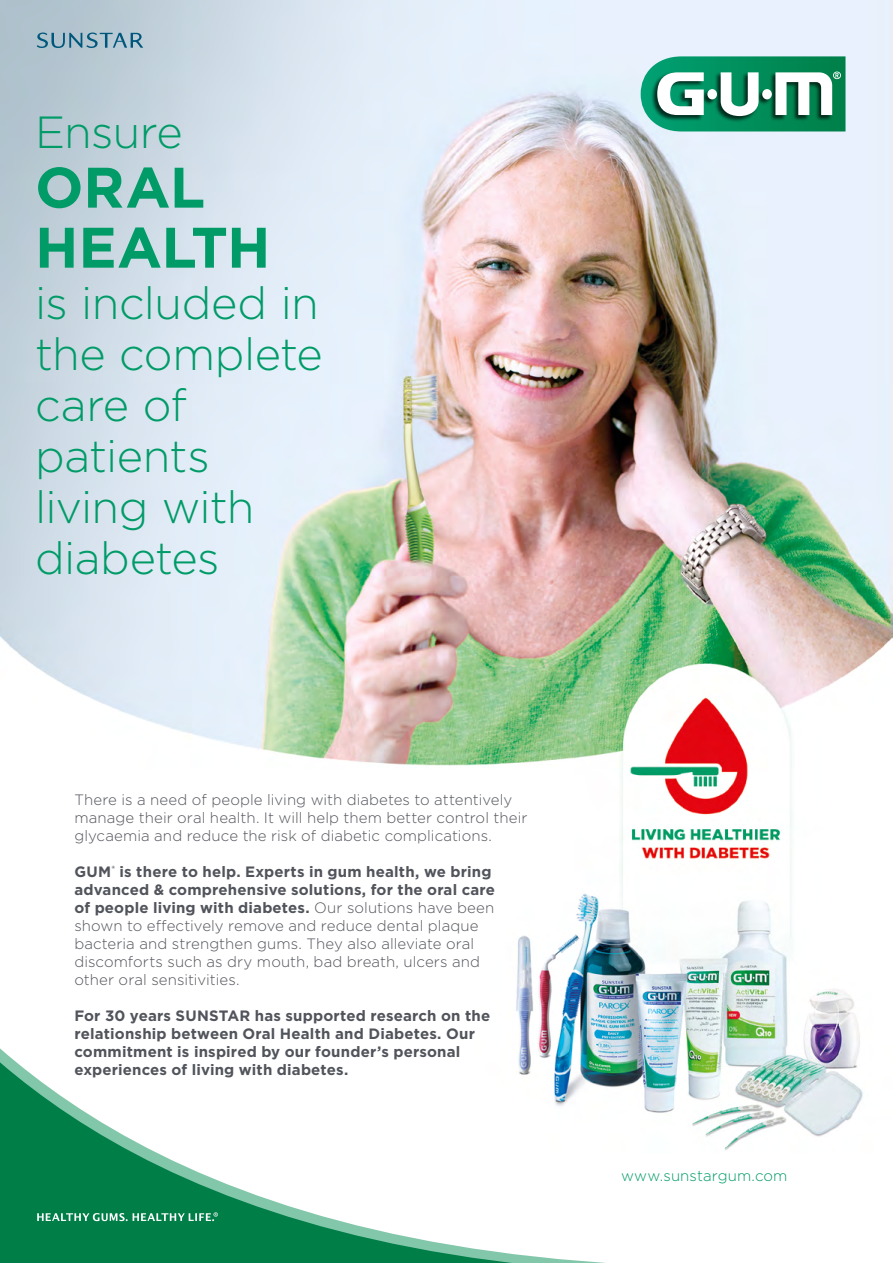
<style>
.page{position:relative;width:893px;height:1263px;background:#fff}
.page>*{position:absolute;margin:0;border:0;box-sizing:border-box;transform-origin:0 0}
.t1{font:700 57px/60px "Gotham";letter-spacing:-.005em;color:#009b67}
.t2{font:300 45px/51px "Gotham";letter-spacing:-.015em;color:#009b67}
.t3{font:300 15px/18px "Gotham";letter-spacing:.005em;color:#51545b}
.t4{font:700 15px/18px "Gotham";letter-spacing:.01em;color:#51545b}
.t5{font:300 15px "Gotham";letter-spacing:.005em;color:#009b67}
.s1{font-weight:700}
</style>
<div class="page">
<img style="left:0;top:0;width:893px;height:1124px">
<svg style="left:0;top:1016px;width:841px;height:247px"></svg>
<svg style="left:37px;top:1212px;width:181px;height:9px;background:#53a883"></svg>
<svg style="left:641px;top:56px;width:204px;height:75px"></svg>
<svg style="left:37px;top:32px;width:106px;height:16px;background:#81a6b8"></svg>
<h2 class="t2" style="left:35px;top:105px;width:149px">Ensure</h2>
<h1 class="t1" style="left:35px;top:157px;width:237px">ORAL<br>HEALTH</h1>
<h2 class="t2" style="left:35px;top:276px;width:289px">is included in the complete care of patients living with diabetes</h2>
<p class="t3" style="left:74px;top:790px;width:455px">There is a need of people living with diabetes to attentively manage their oral health. It will help them better control their glycaemia and reduce the risk of diabetic complications.</p>
<p class="t3" style="left:74px;top:862px;width:422px"><span class="s1">GUM</span><sup>®</sup> <span class="s1">is there to help. Experts in gum health, we bring advanced &amp; comprehensive solutions, for the oral care of people living with diabetes.</span> Our solutions have been shown to effectively remove and reduce dental plaque bacteria and strengthen gums. They also alleviate oral discomforts such as dry mouth, bad breath, ulcers and other oral sensitivities.</p>
<p class="t4" style="left:74px;top:1007px;width:417px">For 30 years SUNSTAR has supported research on the relationship between Oral Health and Diabetes. Our commitment is inspired by our founder’s personal experiences of living with diabetes.</p>
<p class="t5" style="left:621px;top:1166px;width:168px">www.sunstargum.com</p>
</div>
